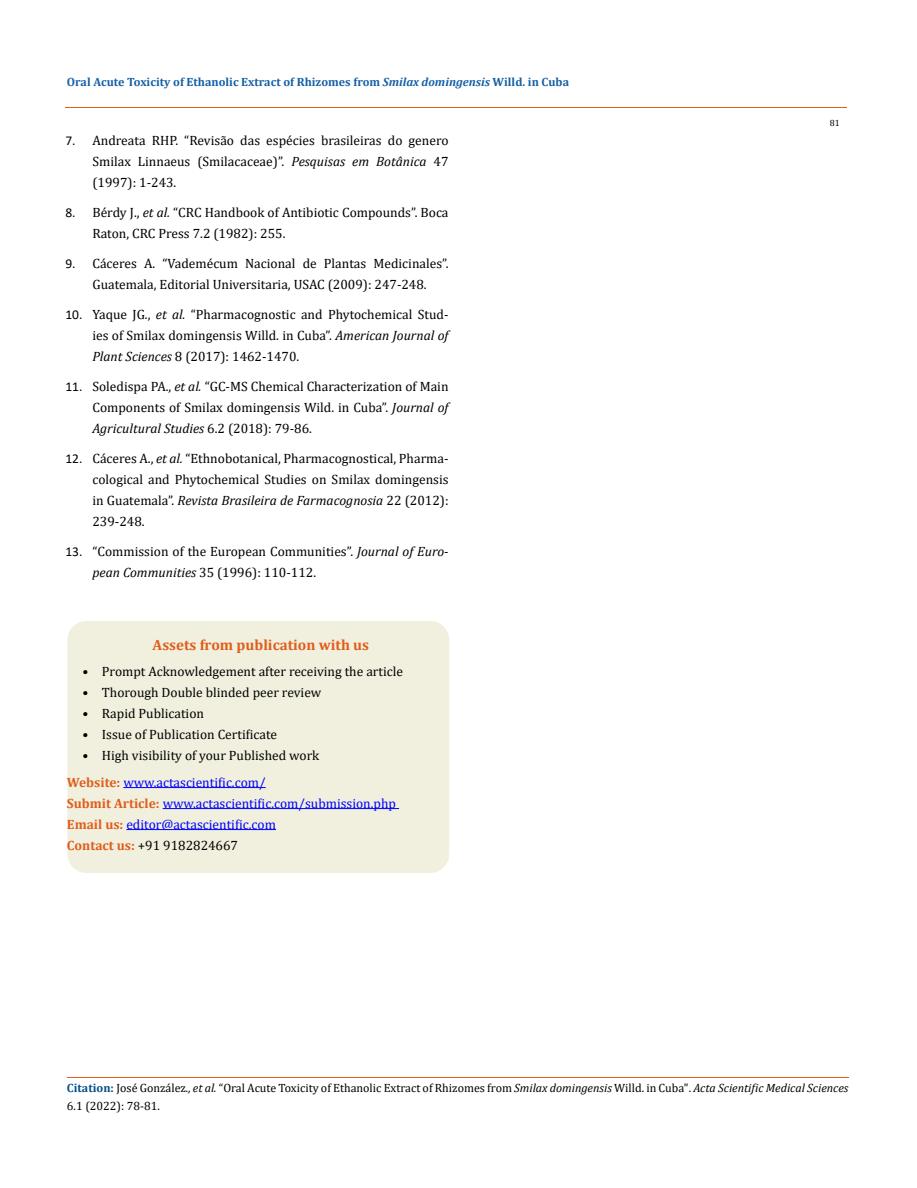
<style>
.page{position:relative;width:917px;height:1188px;background:#fff}
.page>*{position:absolute;margin:0;border:0;box-sizing:border-box;transform-origin:0 0}
.t1{font:700 15px "Cambria";color:#e05d1a}
.t2{font:13.5px/21px "Cambria";color:#000;text-align:justify}
.t3{font:13.5px/21px "Cambria";color:#00f}
.t4{font:12px/18px "Cambria";color:#000}
.t5{font:700 12px "Cambria";color:#1560a6}
.t6{font:9px "Cambria";color:#000}
.s1{font-style:italic}
.s2{font-family:"Calibri"}
.s3{font-weight:700;color:#e05d1a}
.s4{color:#000}
.s5{font-weight:700;color:#035089}
</style>
<div class="page">
<div style="left:68px;top:622px;width:380px;height:250px;background:#f1f0de;border-radius:18px"></div>
<div style="left:67px;top:621px;width:382px;height:252px;border:2px solid #f1f0de;border-radius:18px"></div>
<hr style="left:123px;top:787px;width:143px;height:1px;background:#00f">
<hr style="left:163px;top:808px;width:236px;height:1px;background:#00f">
<hr style="left:126px;top:829px;width:150px;height:1px;background:#00f">
<hr style="left:65px;top:108px;width:782px;height:1px;background:#e05d1a">
<hr style="left:67px;top:1077px;width:781px;height:1px;background:#e05d1a">
<p class="t5" style="left:67px;top:73px;width:503px">Oral Acute Toxicity of Ethanolic Extract of Rhizomes from <span class="s1">Smilax domingensis</span> Willd. in Cuba</p>
<p class="t2" style="left:92px;top:130px;width:357px;text-indent:-27px"><span class="s2">7.</span> Andreata RHP. “Revisão das espécies brasileiras do genero Smilax Linnaeus (Smilacaceae)”. <span class="s1">Pesquisas em Botânica</span> 47 (1997): 1-243.</p>
<p class="t2" style="left:92px;top:202px;width:357px;text-indent:-27px"><span class="s2">8.</span> Bérdy J., <span class="s1">et al.</span> “CRC Handbook of Antibiotic Compounds”. Boca<br>Raton, CRC Press 7.2 (1982): 255.</p>
<p class="t2" style="left:65px;top:253px;width:384px;text-align:center"><span class="s2">9.</span> Cáceres A. “Vademécum Nacional de Plantas Medicinales”.<br>Guatemala, Editorial Universitaria, USAC (2009): 247-248.</p>
<p class="t2" style="left:92px;top:304px;width:357px;text-indent:-27px"><span class="s2">10.</span> Yaque JG., <span class="s1">et al.</span> “Pharmacognostic and Phytochemical Stud&shy;ies of Smilax domingensis Willd. in Cuba”. <span class="s1">American Journal of Plant Sciences</span> 8 (2017): 1462-1470.</p>
<p class="t2" style="left:92px;top:376px;width:357px;text-indent:-27px"><span class="s2">11.</span> Soledispa PA., <span class="s1">et al.</span> “GC-MS Chemical Characterization of Main Components of Smilax domingensis Wild. in Cuba”. <span class="s1">Journal of Agricultural Studies</span> 6.2 (2018): 79-86.</p>
<p class="t2" style="left:92px;top:448px;width:357px;text-indent:-27px"><span class="s2">12.</span> Cáceres A., <span class="s1">et al.</span> “Ethnobotanical, Pharmacognostical, Pharma&shy;cological and Phytochemical Studies on Smilax domingensis in Guatemala”. <span class="s1">Revista Brasileira de Farmacognosia</span> 22 (2012):<br>239-248.</p>
<p class="t2" style="left:92px;top:541px;width:357px;text-indent:-27px"><span class="s2">13.</span> “Commission of the European Communities”. <span class="s1">Journal of Euro&shy;pean Communities</span> 35 (1996): 110-112.</p>
<p class="t1" style="left:152px;top:634px;width:218px">Assets from publication with us</p>
<p class="t2" style="left:82px;top:660px;width:322px">• Prompt Acknowledgement after receiving the article</p>
<p class="t2" style="left:82px;top:681px;width:240px">• Thorough Double blinded peer review</p>
<p class="t2" style="left:82px;top:702px;width:123px">• Rapid Publication</p>
<p class="t2" style="left:82px;top:723px;width:196px">• Issue of Publication Certificate</p>
<p class="t2" style="left:82px;top:744px;width:238px">• High visibility of your Published work</p>
<p class="t3" style="left:67px;top:772px;width:330px"><span class="s3">Website:</span> www.actascientific.com/<br><span class="s3">Submit Article:</span> www.actascientific.com/submission.php <span class="s3">Email us:</span> editor@actascientific.com<br><span class="s3">Contact us:</span> <span class="s4">+91 9182824667</span></p>
<p class="t6" style="left:829px;top:118px;width:11px">81</p>
<p class="t4" style="left:67px;top:1079px;width:783px"><span class="s5">Citation:</span> José González<span class="s1">., et al.</span> “Oral Acute Toxicity of Ethanolic Extract of Rhizomes from <span class="s1">Smilax domingensis</span> Willd. in Cuba". <span class="s1">Acta Scientific Medical Sciences<br></span>6.1 (2022): 78-81.</p>
</div>
